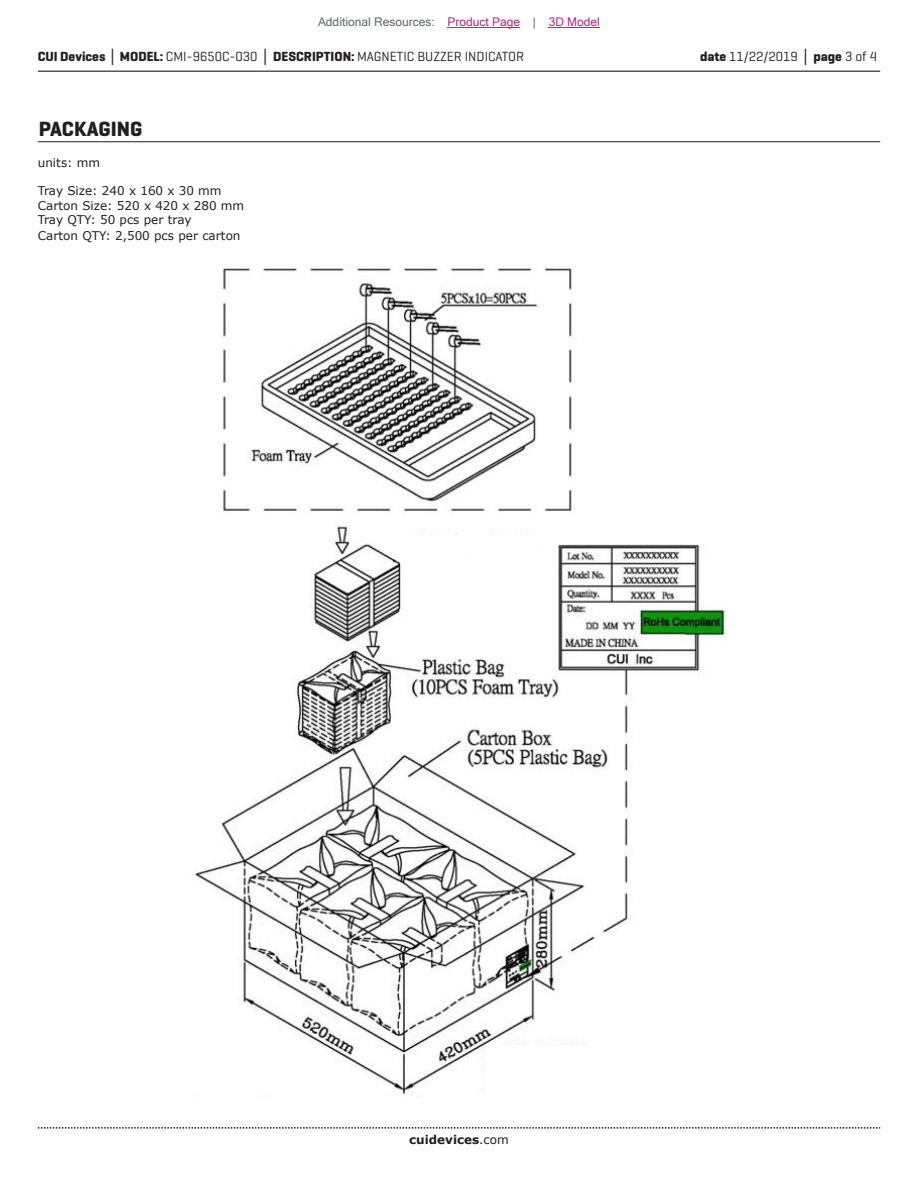
<style>
.page{position:relative;width:918px;height:1188px;background:#fff}
.page>*{position:absolute;margin:0;border:0;box-sizing:border-box;transform-origin:0 0}
.t1{font:700 21px "Geogrotesque";color:#231f20}
.t2{font:13.5px "Geogrotesque";color:#231f20}
.t3{font:12px/14.4px "Verdana";color:#231f20}
.t4{font:12px "Microsoft Sans Serif";color:#63676b}
.t5{font:700 12px "Verdana";color:#231f20}
.s1{color:#bd238f}
.s2{font-weight:700}
.s3{font-family:"Verdana";font-weight:700}
.s4{font-weight:400}
</style>
<div class="page">
<hr style="left:38px;top:71px;width:842px;height:1px;background:#231f20">
<svg style="left:38px;top:1127px;width:842px;height:2px"></svg>
<hr style="left:38px;top:141px;width:842px;height:1px;background:#231f20">
<img style="left:195px;top:268px;width:532px;height:829px">
<hr style="left:448px;top:27px;width:72px;height:1px;background:#bd238f">
<hr style="left:549px;top:27px;width:51px;height:1px;background:#bd238f">
<p class="t4" style="left:318px;top:15px;width:283px">Additional Resources: <span class="s1">Product Page</span> | <span class="s1">3D Model</span></p>
<p class="t2" style="left:38px;top:48px;width:488px"><span class="s2">CUI Devices</span> <span class="s3">│</span> <span class="s2">MODEL:</span> CMI-9650C-030 <span class="s3">│</span> <span class="s2">DESCRIPTION:</span> MAGNETIC BUZZER INDICATOR</p>
<p class="t2" style="left:700px;top:48px;width:179px"><span class="s2">date</span> 11/22/2019 <span class="s3">│</span> <span class="s2">page</span> 3 of 4</p>
<h1 class="t1" style="left:39px;top:116px;width:105px">PACKAGING</h1>
<p class="t3" style="left:38px;top:155px;width:64px">units: mm</p>
<p class="t3" style="left:38px;top:184px;width:208px">Tray Size: 240 x 160 x 30 mm<br>Carton Size: 520 x 420 x 280 mm<br>Tray QTY: 50 pcs per tray</p>
<p class="t3" style="left:38px;top:229px;width:204px">Carton QTY: 2,500 pcs per carton</p>
<p class="t5" style="left:409px;top:1131px;width:101px">cuidevices<span class="s4">.com</span></p>
</div>
